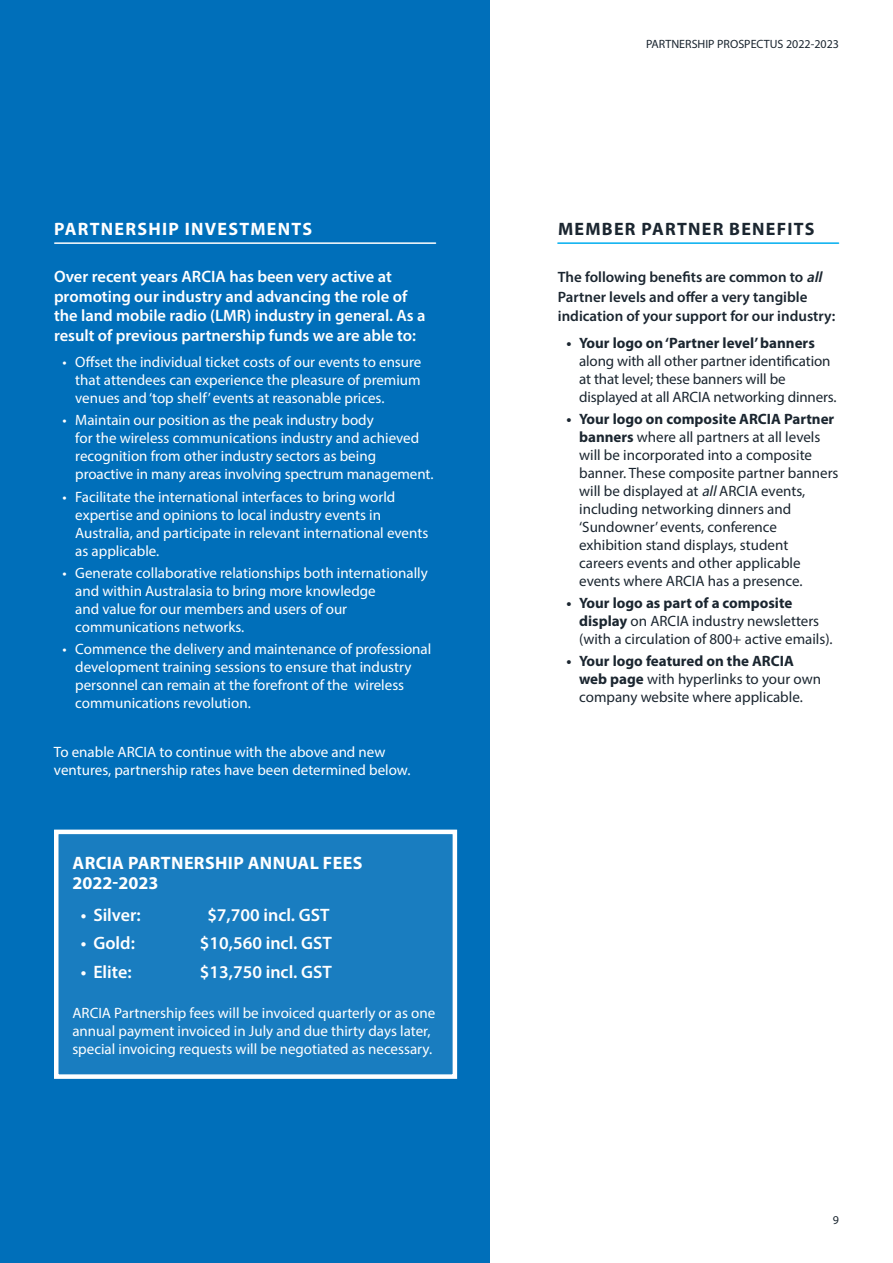
<style>
.page{position:relative;width:893px;height:1263px;background:#fff}
.page>*{position:absolute;margin:0;border:0;box-sizing:border-box;transform-origin:0 0}
.t1{font:600 18px "Myriad Pro";color:#fff}
.t2{font:700 18px/19.5px "Myriad Pro";letter-spacing:.02em;color:#fff}
.t3{font:700 18px "Myriad Pro";letter-spacing:.07em;color:#fff}
.t4{font:700 18px "Myriad Pro";letter-spacing:.07em;color:#1b2630}
.t5{font:600 16.5px/19.5px "Myriad Pro";color:#fff}
.t6{font:15px/18px "Myriad Pro";color:#fff}
.t7{font:15px/18px "Myriad Pro";color:#1b2630}
.t8{font:600 15px/19.5px "Myriad Pro";color:#1b2630}
.t9{font:700 15px "Myriad Pro";color:#1b2630}
.t10{font:12px "Myriad Pro";color:#1b2630}
.s1{font-style:italic}
.s2{font-weight:700}
</style>
<div class="page">
<div style="left:0;top:0;width:489px;height:1263px;background:#006fba"></div>
<hr style="left:55px;top:242px;width:381px;height:2px;background:#fff">
<hr style="left:558px;top:242px;width:280px;height:2px;background:#00aeef">
<div style="left:55px;top:830px;width:401px;height:249px;background:#197dc0"></div>
<div style="left:54px;top:830px;width:403px;height:249px;border:4px solid #fff"></div>
<p class="t3" style="left:54px;top:217px;width:259px">PARTNERSHIP INVESTMENTS</p>
<p class="t5" style="left:54px;top:266px;width:373px">Over recent years ARCIA has been very active at promoting our industry and advancing the role of the land mobile radio (LMR) industry in general. As a result of previous partnership funds we are able to:</p>
<p class="t6" style="left:75px;top:353px;width:348px;text-align:justify;text-indent:-13px">• Offset the individual ticket costs of our events to ensure that attendees can experience the pleasure of premium venues and ‘top shelf’ events at reasonable prices.</p>
<p class="t6" style="left:75px;top:411px;width:360px;text-indent:-13px">• Maintain our position as the peak industry body<br>for the wireless communications industry and achieved recognition from other industry sectors as being proactive in many areas involving spectrum management.</p>
<p class="t6" style="left:75px;top:487px;width:355px;text-indent:-13px">• Facilitate the international interfaces to bring world expertise and opinions to local industry events in Australia, and participate in relevant international events as applicable.</p>
<p class="t6" style="left:75px;top:564px;width:354px;text-indent:-13px">• Generate collaborative relationships both internationally and within Australasia to bring more knowledge<br>and value for our members and users of our communications networks.</p>
<p class="t6" style="left:75px;top:640px;width:358px;text-indent:-13px">• Commence the delivery and maintenance of professional development training sessions to ensure that industry personnel can remain at the forefront of the wireless communications revolution.</p>
<p class="t6" style="left:54px;top:743px;width:358px">To enable ARCIA to continue with the above and new ventures, partnership rates have been determined below.</p>
<p class="t2" style="left:72px;top:853px;width:292px">ARCIA PARTNERSHIP ANNUAL FEES<br>2022-2023</p>
<p class="t1" style="left:81px;top:904px;width:61px">• Silver:</p>
<p class="t1" style="left:207px;top:904px;width:124px">$7,700 incl. GST</p>
<p class="t1" style="left:81px;top:932px;width:56px">• Gold:</p>
<p class="t1" style="left:200px;top:932px;width:134px">$10,560 incl. GST</p>
<p class="t1" style="left:81px;top:960px;width:52px">• Elite:</p>
<p class="t1" style="left:200px;top:960px;width:134px">$13,750 incl. GST</p>
<p class="t6" style="left:72px;top:1004px;width:364px">ARCIA Partnership fees will be invoiced quarterly or as one annual payment invoiced in July and due thirty days later, special invoicing requests will be negotiated as necessary.</p>
<p class="t10" style="left:646px;top:37px;width:194px">PARTNERSHIP PROSPECTUS 2022-2023</p>
<p class="t4" style="left:558px;top:217px;width:258px">MEMBER PARTNER BENEFITS</p>
<p class="t8" style="left:558px;top:267px;width:279px">The following benefits are common to <span class="s1">all<br></span>Partner levels and offer a very tangible indication of your support for our industry:</p>
<p class="t9" style="left:566px;top:333px;width:250px">• Your logo on ‘Partner level’ banners</p>
<p class="t7" style="left:579px;top:351px;width:259px">along with all other partner identification at that level; these banners will be displayed at all ARCIA networking dinners.</p>
<p class="t7" style="left:579px;top:410px;width:261px;text-indent:-13px"><span class="s2">• Your logo on composite ARCIA Partner banners</span> where all partners at all levels will be incorporated into a composite banner. These composite partner banners will be displayed at <span class="s1">all</span>ARCIA events, including networking dinners and ‘Sundowner’ events, conference exhibition stand displays, student<br>careers events and other applicable events where ARCIA has a presence.</p>
<p class="t7" style="left:579px;top:594px;width:255px;text-indent:-13px"><span class="s2">• Your logo as part of a composite display</span> on ARCIA industry newsletters (with a circulation of 800+ active emails).</p>
<p class="t7" style="left:579px;top:652px;width:243px;text-indent:-13px"><span class="s2">• Your logo featured on the ARCIA web page</span> with hyperlinks to your own company website where applicable.</p>
<p class="t10" style="left:833px;top:1212px;width:8px">9</p>
</div>
